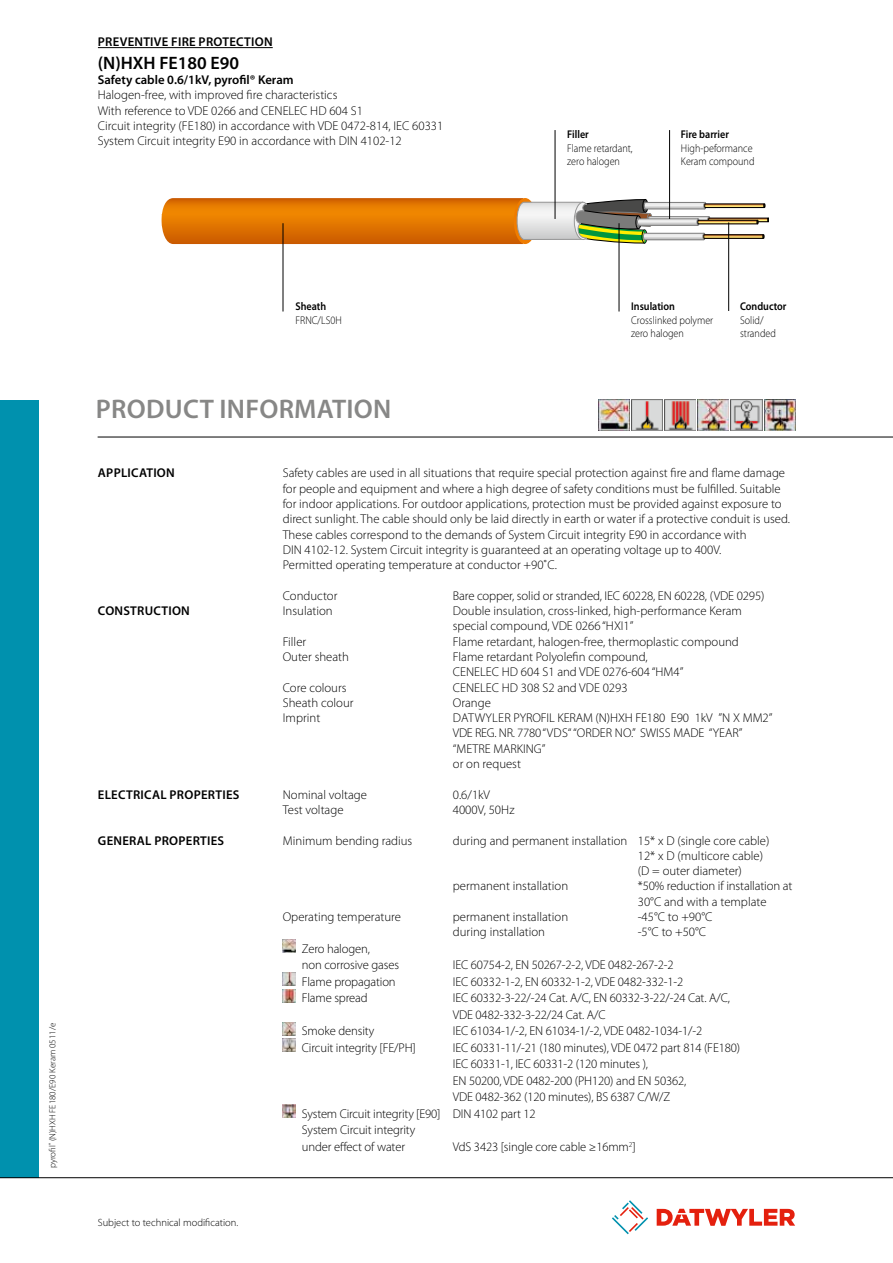
<style>
.page{position:relative;width:893px;height:1263px;background:#fff}
.page>*{position:absolute;margin:0;border:0;box-sizing:border-box;transform-origin:0 0}
.t1{font:600 27px "Myriad Pro";letter-spacing:.01em;color:#878786}
.t2{font:600 18px "Myriad Pro";color:#000}
.t3{font:300 12.75px/15.3px "Myriad Pro";color:#000}
.t4{font:600 12.75px "Myriad Pro";letter-spacing:.02em;color:#000}
.t5{font:600 12.75px "Myriad Pro";color:#000}
.t6{font:300 11.25px/13.5px "Myriad Pro";color:#000;scale:.9 1}
.t7{font:600 11.25px "Myriad Pro";color:#000;scale:.9 1}
.t8{font:300 10.5px "Myriad Pro";color:#000}
.t9{font:300 9px "Myriad Pro";color:#000}
</style>
<div class="page">
<img style="left:764px;top:400px;width:31px;height:31px">
<img style="left:598px;top:400px;width:31px;height:31px">
<img style="left:698px;top:400px;width:31px;height:31px">
<img style="left:665px;top:400px;width:31px;height:30px">
<img style="left:631px;top:400px;width:31px;height:31px">
<img style="left:731px;top:400px;width:31px;height:31px">
<hr style="left:98px;top:437px;width:795px;height:1px;background:#000">
<svg style="left:612px;top:1200px;width:36px;height:34px"></svg>
<svg style="left:657px;top:1209px;width:138px;height:17px"></svg>
<div style="left:0;top:400px;width:38px;height:777px;background:#0091ae"></div>
<hr style="left:0;top:1177px;width:893px;height:1px;background:#000">
<svg style="left:162px;top:198px;width:607px;height:46px"></svg>
<hr style="left:98px;top:47px;width:175px;height:1px;background:#000">
<svg style="left:283px;top:940px;width:13px;height:13px"></svg>
<svg style="left:283px;top:973px;width:13px;height:29px"></svg>
<svg style="left:283px;top:1022px;width:13px;height:30px"></svg>
<svg style="left:283px;top:1105px;width:13px;height:13px"></svg>
<hr style="left:283px;top:223px;width:1px;height:88px;background:#000">
<hr style="left:669px;top:130px;width:1px;height:89px;background:#000">
<hr style="left:728px;top:222px;width:1px;height:89px;background:#000">
<hr style="left:619px;top:223px;width:1px;height:88px;background:#000">
<hr style="left:555px;top:130px;width:1px;height:89px;background:#000">
<p class="t4" style="left:98px;top:34px;width:176px">PREVENTIVE FIRE PROTECTION</p>
<h2 class="t2" style="left:98px;top:51px;width:143px">(N)HXH FE180 E90</h2>
<p class="t5" style="left:98px;top:72px;width:197px">SAFETY CABLE 0.6/1KV, PYROFIL® KERAM</p>
<p class="t3" style="left:98px;top:87px;width:347px">Halogen-free, with improved fire characteristics<br>With reference to VDE 0266 and CENELEC HD 604 S1<br>Circuit integrity (FE180) in accordance with VDE 0472-814, IEC 60331<br>System Circuit integrity E90 in accordance with DIN 4102-12</p>
<p class="t7" style="left:567px;top:127px;width:25px">FILLER</p>
<p class="t6" style="left:567px;top:141px;width:74px">Flame retardant, zero halogen</p>
<p class="t7" style="left:681px;top:127px;width:55px">FIRE BARRIER</p>
<p class="t6" style="left:681px;top:141px;width:83px">High-peformance<br>Keram compound</p>
<p class="t9" style="left:47px;top:1168px;width:147px;rotate:-90deg">pyrofil<sup>®</sup> (N)HXH FE180/E90 Keram 0511/e</p>
<p class="t7" style="left:296px;top:299px;width:36px">SHEATH</p>
<p class="t6" style="left:296px;top:313px;width:53px">FRNC/LS0H</p>
<h1 class="t1" style="left:96px;top:392px;width:297px">PRODUCT INFORMATION</h1>
<p class="t7" style="left:631px;top:299px;width:50px">INSULATION</p>
<p class="t6" style="left:631px;top:313px;width:93px">Crosslinked polymer zero halogen</p>
<p class="t7" style="left:740px;top:299px;width:53px">CONDUCTOR</p>
<p class="t6" style="left:740px;top:313px;width:41px">Solid/ stranded</p>
<p class="t4" style="left:98px;top:465px;width:77px">APPLICATION</p>
<p class="t4" style="left:98px;top:603px;width:92px">CONSTRUCTION</p>
<p class="t4" style="left:98px;top:786px;width:131px">ELECTRICAL PROPERTIES</p>
<p class="t4" style="left:98px;top:832px;width:116px">GENERAL PROPERTIES</p>
<p class="t8" style="left:98px;top:1216px;width:142px">Subject to technical modification.</p>
<p class="t3" style="left:283px;top:465px;width:509px">Safety cables are used in all situations that require special protection against fire and flame damage for people and equipment and where a high degree of safety conditions must be fulfilled. Suitable for indoor applications. For outdoor applications, protection must be provided against exposure to direct sunlight. The cable should only be laid directly in earth or water if a protective conduit is used.<br>These cables correspond to the demands of System Circuit integrity E90 in accordance with<br>DIN 4102-12. System Circuit integrity is guaranteed at an operating voltage up to 400V.<br>Permitted operating temperature at conductor +90˚C.</p>
<p class="t3" style="left:283px;top:588px;width:56px">Conductor</p>
<p class="t3" style="left:453px;top:588px;width:313px">Bare copper, solid or stranded, IEC 60228, EN 60228, (VDE 0295)</p>
<p class="t3" style="left:283px;top:603px;width:51px">Insulation</p>
<p class="t3" style="left:453px;top:603px;width:291px">Double insulation, cross-linked, high-performance Keram special compound, VDE 0266 “HXI1”</p>
<p class="t3" style="left:283px;top:634px;width:25px">Filler</p>
<p class="t3" style="left:453px;top:634px;width:287px">Flame retardant, halogen-free, thermoplastic compound</p>
<p class="t3" style="left:283px;top:649px;width:68px">Outer sheath</p>
<p class="t3" style="left:453px;top:649px;width:232px">Flame retardant Polyolefin compound,<br>CENELEC HD 604 S1 and VDE 0276-604 “HM4”</p>
<p class="t3" style="left:283px;top:679px;width:65px">Core colours</p>
<p class="t3" style="left:453px;top:679px;width:176px">CENELEC HD 308 S2 and VDE 0293</p>
<p class="t3" style="left:283px;top:695px;width:72px">Sheath colour</p>
<p class="t3" style="left:453px;top:695px;width:40px">Orange</p>
<p class="t3" style="left:283px;top:710px;width:39px">Imprint</p>
<p class="t3" style="left:453px;top:710px;width:321px">Datwyle r PYROFIL KERAM (N)HXH FE180 E90 1kV ”N X MM2” VDE REG. NR. 7780 “Vds““ORDER NO.” SWISS MADE “YEAR” “METRE MARKING”<br>or on request</p>
<p class="t3" style="left:283px;top:787px;width:86px">Nominal voltage</p>
<p class="t3" style="left:453px;top:787px;width:39px">0.6/1kV</p>
<p class="t3" style="left:283px;top:802px;width:62px">Test voltage</p>
<p class="t3" style="left:453px;top:802px;width:63px">4000V, 50Hz</p>
<p class="t3" style="left:283px;top:832px;width:131px">Minimum bending radius</p>
<p class="t3" style="left:453px;top:832px;width:318px">during and permanent installation 15* x D (single core cable)</p>
<p class="t3" style="left:638px;top:848px;width:127px">12* x D (multicore cable)</p>
<p class="t3" style="left:638px;top:863px;width:106px">(D = outer diameter)</p>
<p class="t3" style="left:453px;top:878px;width:117px">permanent installation</p>
<p class="t3" style="left:638px;top:878px;width:156px">*50% reduction if installation at<br>30°C and with a template</p>
<p class="t3" style="left:283px;top:909px;width:120px">Operating temperature</p>
<p class="t3" style="left:453px;top:909px;width:117px">permanent installation</p>
<p class="t3" style="left:638px;top:909px;width:76px">-45°C to +90°C</p>
<p class="t3" style="left:453px;top:924px;width:94px">during installation</p>
<p class="t3" style="left:638px;top:924px;width:70px">-5°C to +50°C</p>
<p class="t3" style="left:302px;top:940px;width:99px;line-height:16.5px">Zero halogen,<br>non corrosive gases</p>
<p class="t3" style="left:453px;top:957px;width:222px">IEC 60754-2, EN 50267-2-2, VDE 0482-267-2-2</p>
<p class="t3" style="left:302px;top:974px;width:95px">Flame propagation</p>
<p class="t3" style="left:453px;top:974px;width:232px">IEC 60332-1-2, EN 60332-1-2, VDE 0482-332-1-2</p>
<p class="t3" style="left:302px;top:990px;width:67px">Flame spread</p>
<p class="t3" style="left:453px;top:990px;width:279px;line-height:16.5px">IEC 60332-3-22/-24 Cat. A/C, EN 60332-3-22/-24 Cat. A/C,<br>VDE 0482-332-3-22/24 Cat. A/C</p>
<p class="t3" style="left:302px;top:1023px;width:74px">Smoke density</p>
<p class="t3" style="left:453px;top:1023px;width:251px">IEC 61034-1/-2, EN 61034-1/-2, VDE 0482-1034-1/-2</p>
<p class="t3" style="left:302px;top:1040px;width:116px">Circuit integrity [FE/PH]</p>
<p class="t3" style="left:453px;top:1040px;width:289px">IEC 60331-11/-21 (180 minutes), VDE 0472 part 814 (FE180)</p>
<p class="t3" style="left:453px;top:1056px;width:197px">IEC 60331-1, IEC 60331-2 (120 minutes ),</p>
<p class="t3" style="left:453px;top:1073px;width:235px">EN 50200, VDE 0482-200 (PH120) and EN 50362,</p>
<p class="t3" style="left:453px;top:1089px;width:219px">VDE 0482-362 (120 minutes), BS 6387 C/W/Z</p>
<p class="t3" style="left:302px;top:1106px;width:235px">System Circuit integrity [E90] DIN 4102 part 12</p>
<p class="t3" style="left:302px;top:1122px;width:115px">System Circuit integrity</p>
<p class="t3" style="left:302px;top:1139px;width:105px">under effect of water</p>
<p class="t3" style="left:453px;top:1139px;width:184px">VdS 3423 [single core cable ≥16mm<sup>2</sup>]</p>
</div>
